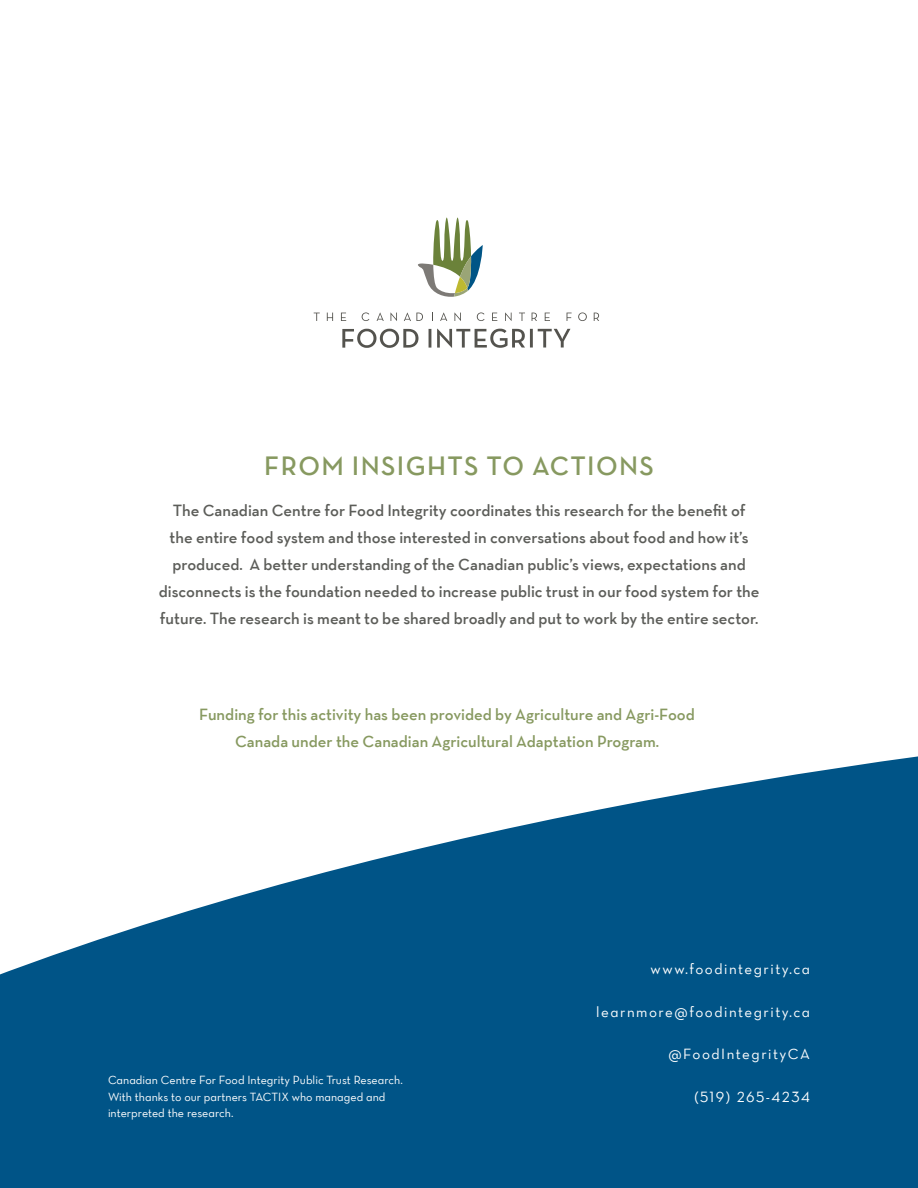
<style>
.page{position:relative;width:918px;height:1188px;background:#fff}
.page>*{position:absolute;margin:0;border:0;box-sizing:border-box;transform-origin:0 0}
.t1{font:600 27px "Neutra Text TF";letter-spacing:.05em;color:#879960}
.t2{font:600 16.5px/27px "Neutra Text TF";color:#5c5d59;text-align:center}
.t3{font:600 16.5px/27px "Neutra Text TF";color:#879960;text-align:center}
.t4{font:15px "Neutra Text Book Alt";letter-spacing:.1em;color:#fff}
.t5{font:12px/16.5px "Neutra Text Book Alt";color:#fff}
</style>
<div class="page">
<svg style="left:0;top:756px;width:918px;height:432px;fill:#005487"></svg>
<svg style="left:342px;top:329px;width:76px;height:19px"></svg>
<svg style="left:429px;top:329px;width:2px;height:19px"></svg>
<svg style="left:437px;top:329px;width:88px;height:19px"></svg>
<hr style="left:530px;top:329px;width:3px;height:19px;background:#54534e">
<svg style="left:538px;top:329px;width:32px;height:19px"></svg>
<svg style="left:418px;top:217px;width:65px;height:80px"></svg>
<svg style="left:314px;top:313px;width:6px;height:8px"></svg>
<svg style="left:327px;top:313px;width:6px;height:8px"></svg>
<svg style="left:341px;top:313px;width:5px;height:8px"></svg>
<svg style="left:362px;top:312px;width:7px;height:9px"></svg>
<svg style="left:377px;top:312px;width:7px;height:9px"></svg>
<svg style="left:391px;top:312px;width:6px;height:9px"></svg>
<svg style="left:404px;top:313px;width:19px;height:8px"></svg>
<svg style="left:440px;top:312px;width:7px;height:9px"></svg>
<svg style="left:454px;top:312px;width:7px;height:9px"></svg>
<svg style="left:477px;top:312px;width:8px;height:9px"></svg>
<svg style="left:492px;top:313px;width:5px;height:8px"></svg>
<svg style="left:505px;top:312px;width:7px;height:9px"></svg>
<svg style="left:519px;top:313px;width:6px;height:8px"></svg>
<svg style="left:532px;top:313px;width:5px;height:8px"></svg>
<svg style="left:545px;top:313px;width:5px;height:8px"></svg>
<svg style="left:567px;top:313px;width:5px;height:8px"></svg>
<svg style="left:578px;top:312px;width:9px;height:9px"></svg>
<svg style="left:594px;top:313px;width:5px;height:8px"></svg>
<h1 class="t1" style="left:264px;top:449px;width:391px">From I nsights to Actions</h1>
<p class="t2" style="left:159px;top:496px;width:602px">The Canadian Centre for Food Integrity coordinates this research for the benefit of<br>the entire food system and those interested in conversations about food and how it’s produced. A better understanding of the Canadian public’s views, expectations and disconnects is the foundation needed to increase public trust in our food system for the future. The research is meant to be shared broadly and put to work by the entire sector.</p>
<p class="t3" style="left:199px;top:701px;width:497px">Funding for this activity has been provided by Agriculture and Agri-Food<br>Canada under the Canadian Agricultural Adaptation Program.</p>
<p class="t5" style="left:108px;top:1072px;width:296px">Canadian Centre For Food Integrity Public Trust Research.<br>With thanks to our partners TACTIX who managed and interpreted the research.</p>
<p class="t4" style="left:651px;top:960px;width:161px">www.foodintegrity.ca</p>
<p class="t4" style="left:596px;top:1002px;width:215px">learnmore@foodintegrity.ca</p>
<p class="t4" style="left:668px;top:1045px;width:143px">@FoodIntegrityCA</p>
<p class="t4" style="left:694px;top:1088px;width:117px">(519) 265-4234</p>
</div>
